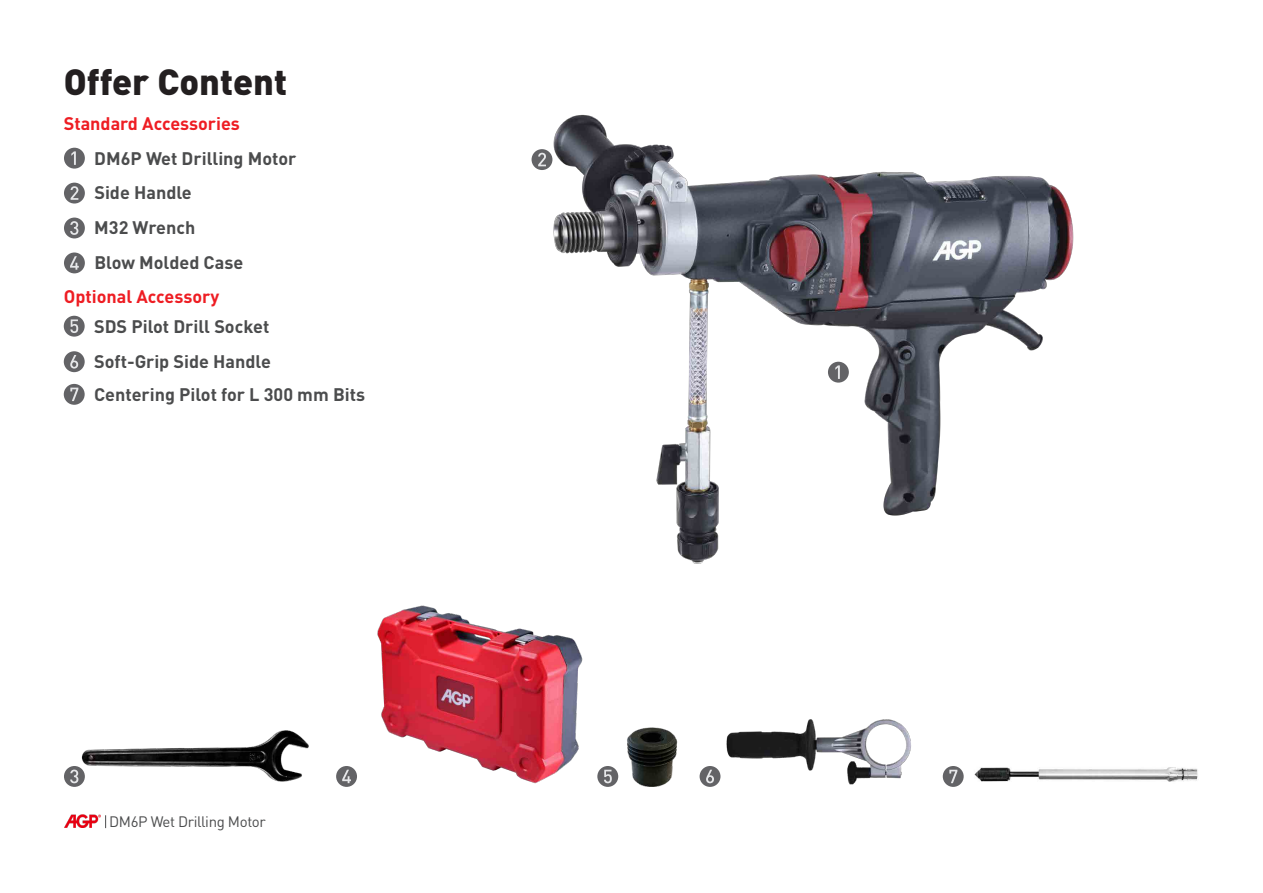
<style>
.page{position:relative;width:1263px;height:893px;background:#fff}
.page>*{position:absolute;margin:0;border:0;box-sizing:border-box;transform-origin:0 0}
.t1{font:900 36px "DIN Pro";color:#231f20}
.t2{font:700 18px/35.5px "DIN Pro";color:#4b4c4d}
.t3{font:700 18px "DIN Pro";color:#ee1d23}
.t4{font:15px "DIN Pro";letter-spacing:-.025em;color:#4b4c4d}
</style>
<div class="page">
<svg style="left:105px;top:815px;width:1px;height:13px"></svg>
<img style="left:64px;top:814px;width:37px;height:13px">
<div style="left:64px;top:252px;width:21px;height:21px;background:#636366;border-radius:50%"></div>
<svg style="left:70px;top:256px;width:9px;height:14px"></svg>
<div style="left:64px;top:148px;width:21px;height:21px;background:#636366;border-radius:50%"></div>
<svg style="left:71px;top:151px;width:5px;height:14px"></svg>
<div style="left:64px;top:316px;width:21px;height:21px;background:#636366;border-radius:50%"></div>
<svg style="left:70px;top:319px;width:8px;height:14px"></svg>
<div style="left:64px;top:183px;width:21px;height:21px;background:#636366;border-radius:50%"></div>
<svg style="left:71px;top:186px;width:7px;height:14px"></svg>
<div style="left:64px;top:351px;width:21px;height:21px;background:#636366;border-radius:50%"></div>
<svg style="left:70px;top:355px;width:8px;height:14px"></svg>
<div style="left:64px;top:218px;width:21px;height:20px;background:#636366;border-radius:50%"></div>
<svg style="left:70px;top:221px;width:8px;height:14px"></svg>
<div style="left:336px;top:766px;width:21px;height:21px;background:#636366;border-radius:50%"></div>
<svg style="left:342px;top:770px;width:9px;height:13px"></svg>
<img style="left:80px;top:730px;width:229px;height:55px">
<div style="left:597px;top:766px;width:21px;height:21px;background:#636366;border-radius:50%"></div>
<svg style="left:604px;top:770px;width:8px;height:13px"></svg>
<img style="left:627px;top:727px;width:51px;height:60px">
<div style="left:700px;top:766px;width:20px;height:21px;background:#636366;border-radius:50%"></div>
<svg style="left:706px;top:770px;width:8px;height:13px"></svg>
<div style="left:64px;top:766px;width:21px;height:21px;background:#636366;border-radius:50%"></div>
<svg style="left:70px;top:770px;width:8px;height:13px"></svg>
<img style="left:377px;top:605px;width:206px;height:179px">
<div style="left:64px;top:384px;width:21px;height:21px;background:#636366;border-radius:50%"></div>
<svg style="left:70px;top:388px;width:8px;height:13px"></svg>
<div style="left:943px;top:766px;width:21px;height:21px;background:#636366;border-radius:50%"></div>
<svg style="left:949px;top:770px;width:8px;height:13px"></svg>
<img style="left:545px;top:114px;width:529px;height:450px">
<div style="left:828px;top:362px;width:21px;height:21px;background:#636366;border-radius:50%"></div>
<svg style="left:835px;top:365px;width:5px;height:14px"></svg>
<div style="left:531px;top:149px;width:21px;height:21px;background:#636366;border-radius:50%"></div>
<svg style="left:538px;top:153px;width:8px;height:13px"></svg>
<img style="left:974px;top:767px;width:224px;height:15px">
<img style="left:726px;top:719px;width:185px;height:66px">
<h1 class="t1" style="left:64px;top:57px;width:225px">Offer Content</h1>
<p class="t3" style="left:64px;top:111px;width:178px">Standard Accessories</p>
<p class="t2" style="left:94px;top:140px;width:204px">DM6P Wet Drilling Motor</p>
<p class="t2" style="left:94px;top:174px;width:99px">Side Handle</p>
<p class="t2" style="left:94px;top:209px;width:102px">M32 Wrench</p>
<p class="t2" style="left:94px;top:244px;width:150px">Blow Molded Case</p>
<p class="t3" style="left:64px;top:284px;width:157px">Optional Accessory</p>
<p class="t2" style="left:94px;top:308px;width:178px">SDS Pilot Drill Socket<br>Soft-Grip Side Handle</p>
<p class="t2" style="left:94px;top:376px;width:273px">Centering Pilot for L 300 mm Bits</p>
<p class="t4" style="left:109px;top:811px;width:158px">DM6P Wet Drilling Motor</p>
</div>
